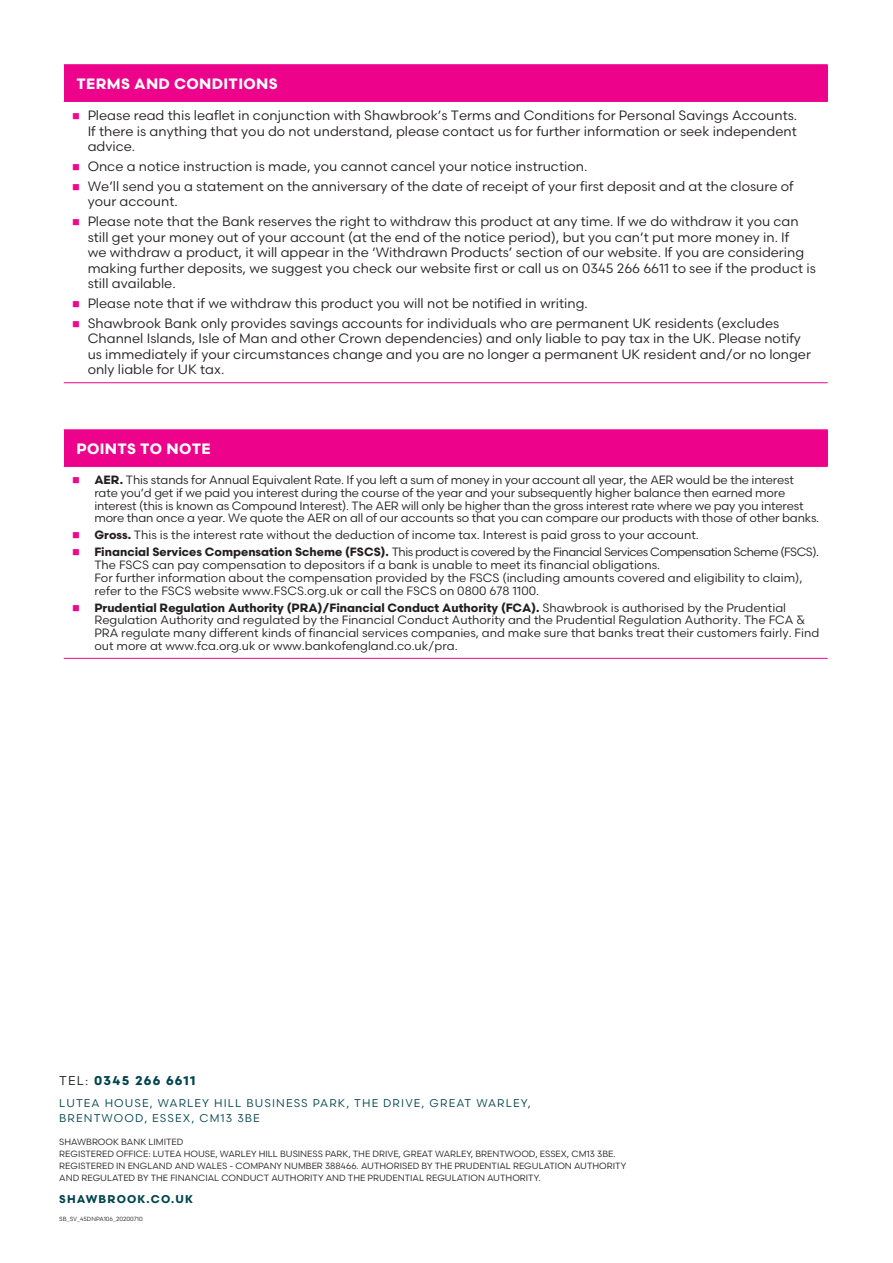
<style>
.page{position:relative;width:893px;height:1263px;background:#fff}
.page>*{position:absolute;margin:0;border:0;box-sizing:border-box;transform-origin:0 0}
.Table_header{font:700 15px "Scandia";letter-spacing:.02em;color:#fff}
.T_Cs{font:13.5px/15.5px "Scandia";color:#231f20}
.t1{font:700 12.75px "Scandia";letter-spacing:.1em;color:#00444e}
.T_Cs-2{font:12px/12.8px "Scandia";color:#231f20}
.t2{font:11.25px/15.8px "Scandia";letter-spacing:.1em;color:#00444e}
.t3{font:700 11.25px "Scandia";letter-spacing:.1em;color:#00444e}
.t4{font:9px/12px "Scandia";color:#231f20}
.t5{font:6px "Scandia";color:#231f20}
.s1{font-weight:700}
.s2{font-weight:400;color:#231f20}
</style>
<div class="page">
<div style="left:64px;top:65px;width:764px;height:36px;background:#ed028c"></div>
<hr style="left:64px;top:64px;width:764px;height:1px;background:#ed028c">
<hr style="left:64px;top:101px;width:764px;height:1px;background:#ed028c">
<hr style="left:64px;top:382px;width:764px;height:1px;background:#ed028c">
<div style="left:64px;top:430px;width:764px;height:36px;background:#ed028c"></div>
<hr style="left:64px;top:429px;width:764px;height:1px;background:#ed088d">
<hr style="left:64px;top:466px;width:764px;height:1px;background:#ed088d">
<hr style="left:64px;top:658px;width:764px;height:1px;background:#ed088d">
<p class="Table_header" style="left:77px;top:74px;width:203px">TERMS AND CONDITIONS</p>
<p class="T_Cs" style="left:88px;top:107px;width:711px;text-align:justify">Please read this leaflet in conjunction with Shawbrook’s Terms and Conditions for Personal Savings Accounts.<br>If there is anything that you do not understand, please contact us for further information or seek independent advice.</p>
<p class="T_Cs" style="left:88px;top:158px;width:501px">Once a notice instruction is made, you cannot cancel your notice instruction.</p>
<p class="T_Cs" style="left:88px;top:178px;width:707px">We’ll send you a statement on the anniversary of the date of receipt of your first deposit and at the closure of your account.</p>
<p class="T_Cs" style="left:88px;top:213px;width:730px">Please note that the Bank reserves the right to withdraw this product at any time. If we do withdraw it you can still get your money out of your account (at the end of the notice period), but you can’t put more money in. If<br>we withdraw a product, it will appear in the ‘Withdrawn Products’ section of our website. If you are considering making further deposits, we suggest you check our website first or call us on 0345 266 6611 to see if the product is still available.</p>
<p class="T_Cs" style="left:88px;top:295px;width:502px">Please note that if we withdraw this product you will not be notified in writing.</p>
<p class="T_Cs" style="left:88px;top:315px;width:725px">Shawbrook Bank only provides savings accounts for individuals who are permanent UK residents (excludes Channel Islands, Isle of Man and other Crown dependencies) and only liable to pay tax in the UK. Please notify us immediately if your circumstances change and you are no longer a permanent UK resident and/or no longer only liable for UK tax.</p>
<p class="Table_header" style="left:77px;top:439px;width:136px">POINTS TO NOTE</p>
<p class="T_Cs-2" style="left:94px;top:473px;width:726px"><span class="s1">AER.</span> This stands for Annual Equivalent Rate. If you left a sum of money in your account all year, the AER would be the interest rate you’d get if we paid you interest during the course of the year and your subsequently higher balance then earned more interest (this is known as Compound Interest). The AER will only be higher than the gross interest rate where we pay you interest more than once a year. We quote the AER on all of our accounts so that you can compare our products with those of other banks.</p>
<p class="T_Cs-2" style="left:94px;top:529px;width:606px"><span class="s1">Gross.</span> This is the interest rate without the deduction of income tax. Interest is paid gross to your account.</p>
<p class="T_Cs-2" style="left:94px;top:546px;width:726px"><span class="s1">Financial Services Compensation Scheme (FSCS).</span> This product is covered by the Financial Services Compensation Scheme (FSCS).<br>The FSCS can pay compensation to depositors if a bank is unable to meet its financial obligations.<br>For further information about the compensation provided by the FSCS (including amounts covered and eligibility to claim), refer to the FSCS website www.FSCS.org.uk or call the FSCS on 0800 678 1100.</p>
<p class="T_Cs-2" style="left:94px;top:601px;width:726px"><span class="s1">Prudential Regulation Authority (PRA)/Financial Conduct Authority (FCA).</span> Shawbrook is authorised by the Prudential Regulation Authority and regulated by the Financial Conduct Authority and the Prudential Regulation Authority. The FCA &amp; PRA regulate many different kinds of financial services companies, and make sure that banks treat their customers fairly. Find out more at www.fca.org.uk or www.bankofengland.co.uk/pra.</p>
<p class="t1" style="left:59px;top:1072px;width:138px"><span class="s2">TEL:</span> 0345 266 6611</p>
<p class="t2" style="left:59px;top:1094px;width:473px">LUTEA HOUSE, WARLEY HILL BUSINESS PARK, THE DRIVE, GREAT WARLEY,<br>BRENTWOOD, ESSEX, CM13 3BE</p>
<p class="t4" style="left:59px;top:1135px;width:126px">SHAWBROOK BANK LIMITED</p>
<p class="t4" style="left:59px;top:1147px;width:568px">REGISTERED OFFICE: LUTEA HOUSE, WARLEY HILL BUSINESS PARK, THE DRIVE, GREAT WARLEY, BRENTWOOD, ESSEX, CM13 3BE.<br>REGISTERED IN ENGLAND AND WALES - COMPANY NUMBER 388466. AUTHORISED BY THE PRUDENTIAL REGULATION AUTHORITY<br>AND REGULATED BY THE FINANCIAL CONDUCT AUTHORITY AND THE PRUDENTIAL REGULATION AUTHORITY.</p>
<p class="t3" style="left:59px;top:1192px;width:135px">SHAWBROOK.CO.UK</p>
<p class="t5" style="left:59px;top:1215px;width:85px">SB_SV_45DNPA106_20200710</p>
</div>
